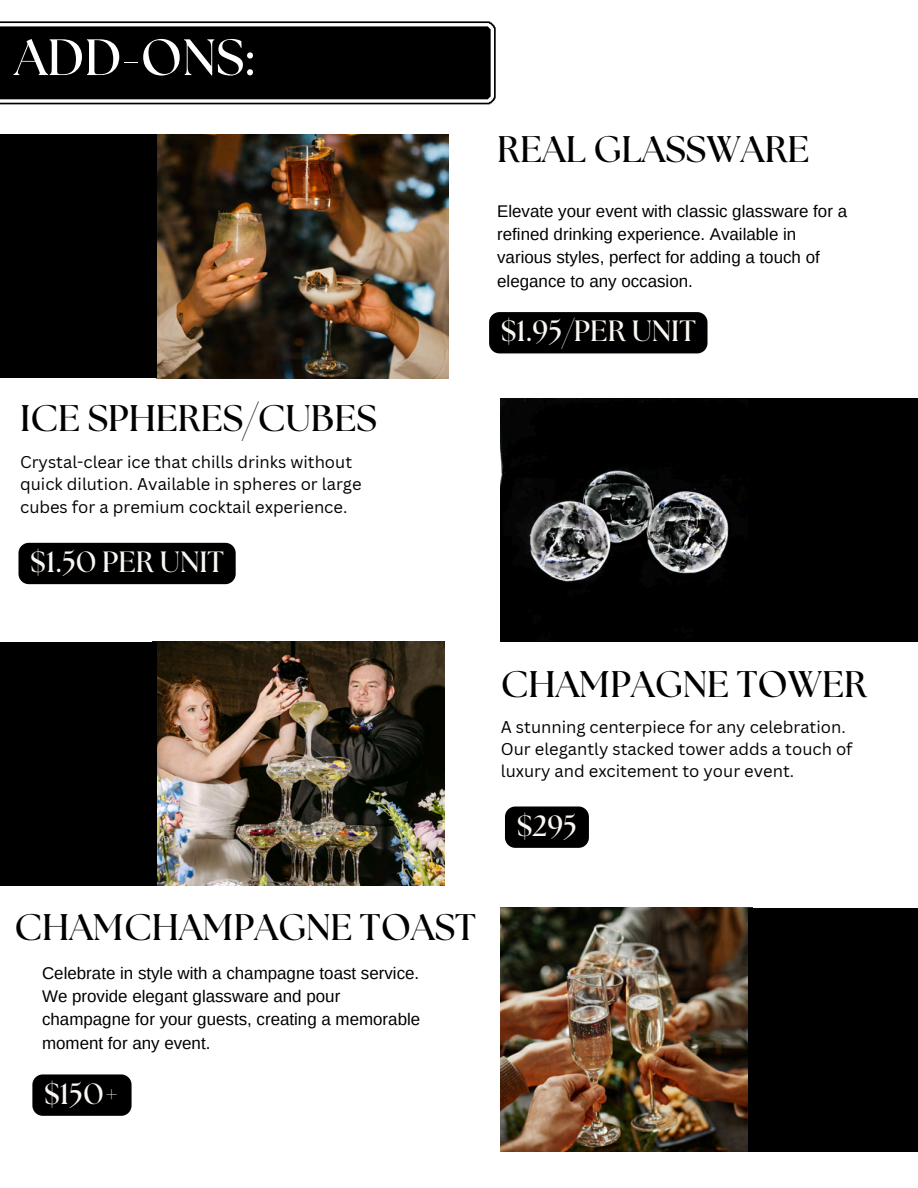
<style>
.page{position:relative;width:918px;height:1188px;background:#fff}
.page>*{position:absolute;margin:0;border:0;box-sizing:border-box;transform-origin:0 0}
.t1{font:700 51px "The Seasons";color:#fff}
.t2{font:700 37.05px "The Seasons";color:#000}
.t3{font:700 29.25px "The Seasons";color:#faf6f1}
.t4{font:16.95px/23.2px "Arimo";color:#000}
.t5{font:16.65px/22.2px "Canva Sans";color:#000}
</style>
<div class="page">
<img style="left:501px;top:398px;width:247px;height:244px">
<img style="left:156px;top:642px;width:288px;height:244px">
<img style="left:501px;top:908px;width:247px;height:244px">
<div style="left:0;top:642px;width:156px;height:244px;background:#000"></div>
<div style="left:748px;top:398px;width:170px;height:244px;background:#000"></div>
<div style="left:748px;top:908px;width:170px;height:244px;background:#000"></div>
<img style="left:156px;top:135px;width:292px;height:243px">
<div style="left:0;top:135px;width:156px;height:243px;background:#000"></div>
<svg style="left:0;top:21px;width:496px;height:83px"></svg>
<div style="left:18px;top:543px;width:218px;height:41px;background:#000"></div>
<div style="left:505px;top:807px;width:84px;height:41px;background:#000;border-radius:10px"></div>
<div style="left:32px;top:1074px;width:100px;height:42px;background:#000;border-radius:10px"></div>
<div style="left:489px;top:312px;width:219px;height:41px;background:#000"></div>
<h3 class="t1" style="left:15px;top:34px;width:240px">ADD-ONS:</h3>
<h4 class="t2" style="left:20px;top:401px;width:358px">ICE SPHERES/CUBES</h4>
<h3 class="t5" style="left:20px;top:451px;width:343px">Crystal-clear ice that chills drinks without quick dilution. Available in spheres or large cubes for a premium cocktail experience.</h3>
<h2 class="t3" style="left:30px;top:549px;width:195px">$1.50 PER UNIT</h2>
<h3 class="t2" style="left:497px;top:132px;width:314px">REAL GLASSWARE</h3>
<h2 class="t4" style="left:497px;top:199px;width:351px">Elevate your event with classic glassware for a refined drinking experience. Available in various styles, perfect for adding a touch of elegance to any occasion.</h2>
<p class="t3" style="left:501px;top:318px;width:197px">$1.95/PER UNIT</p>
<p class="t2" style="left:501px;top:667px;width:368px">CHAMPAGNE TOWER</p>
<h3 class="t5" style="left:501px;top:715px;width:353px">A stunning centerpiece for any celebration.<br>Our elegantly stacked tower adds a touch of luxury and excitement to your event.</h3>
<p class="t3" style="left:517px;top:812px;width:62px">$295</p>
<p class="t2" style="left:15px;top:911px;width:463px">CHAMCHAMPAGNE TOAST</p>
<h2 class="t4" style="left:42px;top:961px;width:380px">Celebrate in style with a champagne toast service.<br>We provide elegant glassware and pour champagne for your guests, creating a memorable moment for any event.</h2>
<p class="t3" style="left:44px;top:1080px;width:77px">$150+</p>
</div>
